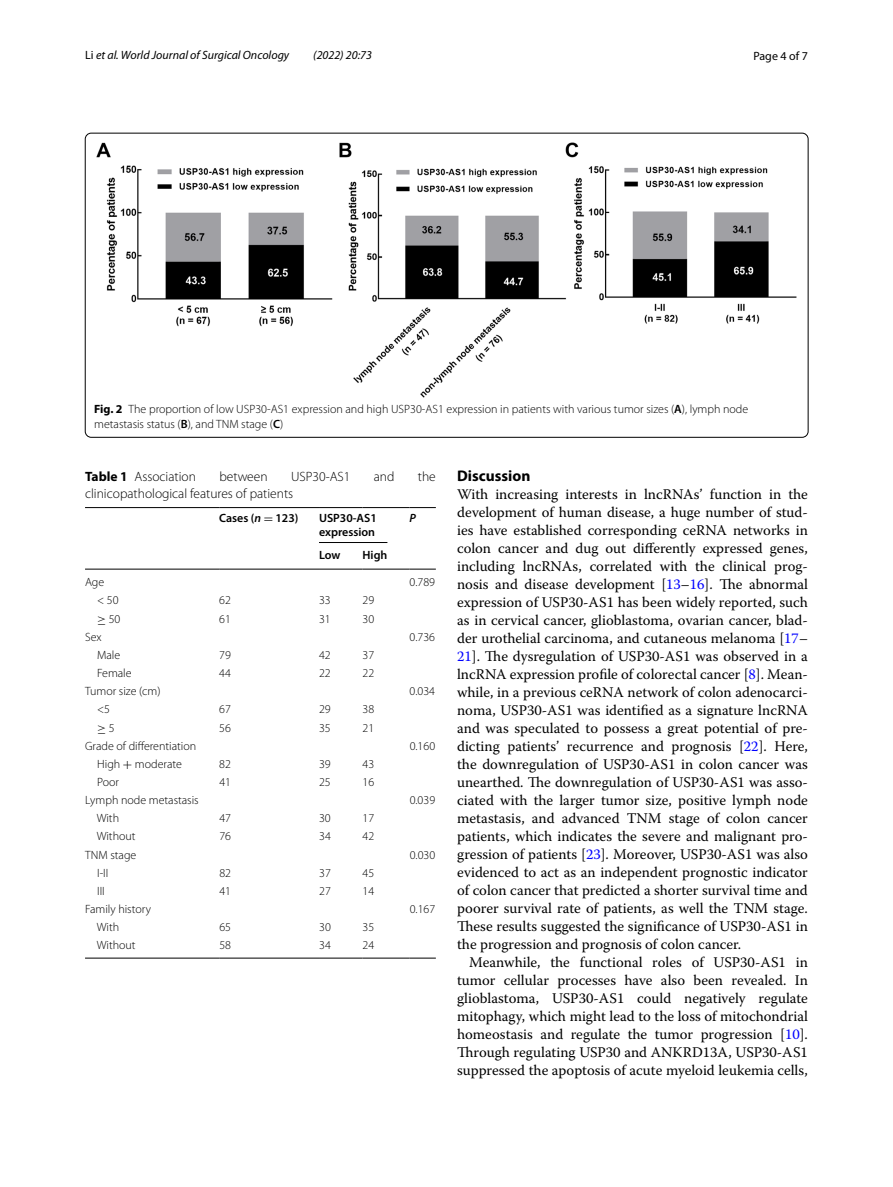
<style>
.page{position:relative;width:893px;height:1187px;background:#fff}
.page>*{position:absolute;margin:0;border:0;box-sizing:border-box;transform-origin:0 0}
.t1{font:700 15.45px "Myriad Pro";color:#000}
.t2{font:14.7px/18px "Warnock Pro";color:#000;text-align:justify}
.t3{font:300 13.5px "Myriad Pro";color:#000}
.t4{font:300 12px/15px "Myriad Pro";color:#000}
.t5{font:italic 12px "Myriad Pro";color:#000}
.t6{font:600 12px/13.5px "Myriad Pro";color:#000}
.t7{font:12px "Myriad Pro";color:#000}
.t8{font:12px "MTSY";color:#000}
.t9{font:italic 600 12px "Myriad Pro";color:#000}
.s1{font-style:normal}
.s2{font-weight:700}
.s3{font-weight:600}
.s4{font-style:italic}
.s5{font-family:"MTSY";font-weight:400}
.s6{font-family:"Myriad Pro";font-weight:300}
.s7{color:#00f}
</style>
<div class="page">
<img style="left:96px;top:142px;width:701px;height:255px">
<hr style="left:85px;top:507px;width:134px;height:1px;background:#000">
<hr style="left:85px;top:569px;width:134px;height:1px;background:#000">
<hr style="left:219px;top:507px;width:100px;height:1px;background:#000">
<hr style="left:219px;top:569px;width:100px;height:1px;background:#000">
<hr style="left:319px;top:507px;width:43px;height:1px;background:#000">
<hr style="left:362px;top:507px;width:48px;height:1px;background:#000">
<svg style="left:410px;top:507px;width:26px;height:1px"></svg>
<svg style="left:410px;top:569px;width:26px;height:1px"></svg>
<hr style="left:319px;top:569px;width:43px;height:1px;background:#000">
<hr style="left:362px;top:569px;width:48px;height:1px;background:#000">
<hr style="left:85px;top:957px;width:134px;height:1px;background:#000">
<hr style="left:219px;top:957px;width:100px;height:1px;background:#000">
<hr style="left:319px;top:957px;width:43px;height:1px;background:#000">
<hr style="left:362px;top:957px;width:48px;height:1px;background:#000">
<svg style="left:410px;top:957px;width:26px;height:1px"></svg>
<hr style="left:319px;top:542px;width:68px;height:1px;background:#000">
<p class="t5" style="left:85px;top:48px;width:206px"><span class="s1">Li</span> et al. World Journal of Surgical Oncology</p>
<p class="t5" style="left:313px;top:48px;width:60px">(2022) 20:73</p>
<p class="t7" style="left:753px;top:48px;width:56px">Page 4 of 7</p>
<p class="t4" style="left:94px;top:401px;width:656px"><span class="s2">Fig. 2</span> The proportion of low USP30-AS1 expression and high USP30-AS1 expression in patients with various tumor sizes (<span class="s3">A</span>), lymph node metastasis status (<span class="s3">B</span>), and TNM stage (<span class="s3">C</span>)</p>
<p class="t3" style="left:85px;top:469px;width:112px"><span class="s2">Table 1</span> Association</p>
<p class="t3" style="left:219px;top:469px;width:50px">between</p>
<p class="t3" style="left:291px;top:469px;width:61px">USP30-AS1</p>
<p class="t3" style="left:374px;top:469px;width:22px">and</p>
<p class="t3" style="left:418px;top:469px;width:19px">the</p>
<p class="t3" style="left:85px;top:485px;width:210px">clinicopathological features of patients</p>
<p class="t6" style="left:219px;top:511px;width:81px">Cases (<span class="s4">n</span> <span class="s5">=</span> 123)</p>
<p class="t6" style="left:319px;top:511px;width:59px">USP30-AS1 expression</p>
<p class="t9" style="left:410px;top:510px;width:8px">P</p>
<p class="t6" style="left:319px;top:548px;width:23px">Low</p>
<p class="t6" style="left:362px;top:548px;width:26px">High</p>
<p class="t4" style="left:85px;top:575px;width:21px">Age</p>
<p class="t4" style="left:410px;top:575px;width:27px">0.789</p>
<p class="t4" style="left:97px;top:593px;width:23px">&lt; 50</p>
<p class="t4" style="left:219px;top:593px;width:13px">62</p>
<p class="t4" style="left:319px;top:593px;width:13px">33</p>
<p class="t4" style="left:362px;top:593px;width:13px">29</p>
<p class="t4" style="left:97px;top:611px;width:25px"><span class="s5">≥</span> 50</p>
<p class="t4" style="left:219px;top:611px;width:13px">61</p>
<p class="t4" style="left:319px;top:611px;width:13px">31</p>
<p class="t4" style="left:362px;top:611px;width:13px">30</p>
<p class="t4" style="left:85px;top:629px;width:18px">Sex</p>
<p class="t4" style="left:410px;top:629px;width:27px">0.736</p>
<p class="t4" style="left:97px;top:647px;width:25px">Male</p>
<p class="t4" style="left:219px;top:647px;width:13px">79</p>
<p class="t4" style="left:319px;top:647px;width:13px">42</p>
<p class="t4" style="left:362px;top:647px;width:13px">37</p>
<p class="t4" style="left:97px;top:665px;width:36px">Female</p>
<p class="t4" style="left:219px;top:665px;width:13px">44</p>
<p class="t4" style="left:319px;top:665px;width:13px">22</p>
<p class="t4" style="left:362px;top:665px;width:13px">22</p>
<p class="t4" style="left:85px;top:684px;width:77px">Tumor size (cm)</p>
<p class="t4" style="left:410px;top:684px;width:27px">0.034</p>
<p class="t4" style="left:97px;top:702px;width:15px">&lt;5</p>
<p class="t4" style="left:219px;top:702px;width:13px">67</p>
<p class="t4" style="left:319px;top:702px;width:13px">29</p>
<p class="t4" style="left:363px;top:702px;width:13px">38</p>
<p class="t8" style="left:97px;top:720px;width:19px">≥ <span class="s6">5</span></p>
<p class="t4" style="left:219px;top:720px;width:13px">56</p>
<p class="t4" style="left:319px;top:720px;width:13px">35</p>
<p class="t4" style="left:363px;top:720px;width:13px">21</p>
<p class="t4" style="left:85px;top:738px;width:113px">Grade of differentiation</p>
<p class="t4" style="left:410px;top:738px;width:27px">0.160</p>
<p class="t4" style="left:97px;top:756px;width:86px">High <span class="s5">+</span> moderate</p>
<p class="t4" style="left:219px;top:756px;width:13px">82</p>
<p class="t4" style="left:319px;top:756px;width:13px">39</p>
<p class="t4" style="left:363px;top:756px;width:13px">43</p>
<p class="t4" style="left:97px;top:774px;width:24px">Poor</p>
<p class="t4" style="left:219px;top:774px;width:13px">41</p>
<p class="t4" style="left:319px;top:774px;width:13px">25</p>
<p class="t4" style="left:363px;top:774px;width:13px">16</p>
<p class="t4" style="left:85px;top:792px;width:115px">Lymph node metastasis</p>
<p class="t4" style="left:410px;top:792px;width:27px">0.039</p>
<p class="t4" style="left:97px;top:811px;width:24px">With</p>
<p class="t4" style="left:219px;top:811px;width:13px">47</p>
<p class="t4" style="left:319px;top:811px;width:13px">30</p>
<p class="t4" style="left:363px;top:811px;width:13px">17</p>
<p class="t4" style="left:97px;top:829px;width:40px">Without</p>
<p class="t4" style="left:219px;top:829px;width:13px">76</p>
<p class="t4" style="left:319px;top:829px;width:13px">34</p>
<p class="t4" style="left:363px;top:829px;width:13px">42</p>
<p class="t4" style="left:85px;top:847px;width:53px">TNM stage</p>
<p class="t4" style="left:410px;top:847px;width:27px">0.030</p>
<p class="t4" style="left:97px;top:865px;width:13px">I-II</p>
<p class="t4" style="left:219px;top:865px;width:13px">82</p>
<p class="t4" style="left:319px;top:865px;width:13px">37</p>
<p class="t4" style="left:363px;top:865px;width:13px">45</p>
<p class="t4" style="left:97px;top:883px;width:9px">III</p>
<p class="t4" style="left:219px;top:883px;width:13px">41</p>
<p class="t4" style="left:319px;top:883px;width:13px">27</p>
<p class="t4" style="left:363px;top:883px;width:13px">14</p>
<p class="t4" style="left:85px;top:901px;width:67px">Family history</p>
<p class="t4" style="left:410px;top:901px;width:27px">0.167</p>
<p class="t4" style="left:97px;top:919px;width:24px">With</p>
<p class="t4" style="left:219px;top:919px;width:13px">65</p>
<p class="t4" style="left:319px;top:919px;width:13px">30</p>
<p class="t4" style="left:363px;top:919px;width:13px">35</p>
<p class="t4" style="left:97px;top:938px;width:40px">Without</p>
<p class="t4" style="left:219px;top:938px;width:13px">58</p>
<p class="t4" style="left:319px;top:938px;width:13px">34</p>
<p class="t4" style="left:363px;top:938px;width:13px">24</p>
<p class="t1" style="left:457px;top:466px;width:75px">Discussion</p>
<p class="t2" style="left:457px;top:485px;width:352px">With increasing interests in lncRNAs’ function in the development of human disease, a huge number of stud&shy;ies have established corresponding ceRNA networks in colon cancer and dug out differently expressed genes, including lncRNAs, correlated with the clinical prog&shy;nosis and disease development [<span class="s7">13</span>–<span class="s7">16</span>]. The abnormal expression of USP30-AS1 has been widely reported, such as in cervical cancer, glioblastoma, ovarian cancer, blad&shy;der urothelial carcinoma, and cutaneous melanoma [<span class="s7">17</span>– <span class="s7">21</span>]. The dysregulation of USP30-AS1 was observed in a lncRNA expression profile of colorectal cancer [<span class="s7">8</span>]. Mean&shy;while, in a previous ceRNA network of colon adenocarci&shy;noma, USP30-AS1 was identified as a signature lncRNA and was speculated to possess a great potential of pre&shy;dicting patients’ recurrence and prognosis [<span class="s7">22</span>]. Here, the downregulation of USP30-AS1 in colon cancer was unearthed. The downregulation of USP30-AS1 was asso&shy;ciated with the larger tumor size, positive lymph node metastasis, and advanced TNM stage of colon cancer patients, which indicates the severe and malignant pro&shy;gression of patients [<span class="s7">23</span>]. Moreover, USP30-AS1 was also evidenced to act as an independent prognostic indicator of colon cancer that predicted a shorter survival time and poorer survival rate of patients, as well the TNM stage.<br>These results suggested the significance of USP30-AS1 in the progression and prognosis of colon cancer.</p>
<p class="t2" style="left:457px;top:953px;width:352px;text-indent:12px">Meanwhile, the functional roles of USP30-AS1 in tumor cellular processes have also been revealed. In glioblastoma, USP30-AS1 could negatively regulate mitophagy, which might lead to the loss of mitochondrial homeostasis and regulate the tumor progression [<span class="s7">10</span>].<br>Through regulating USP30 and ANKRD13A, USP30-AS1 suppressed the apoptosis of acute myeloid leukemia cells,</p>
</div>
